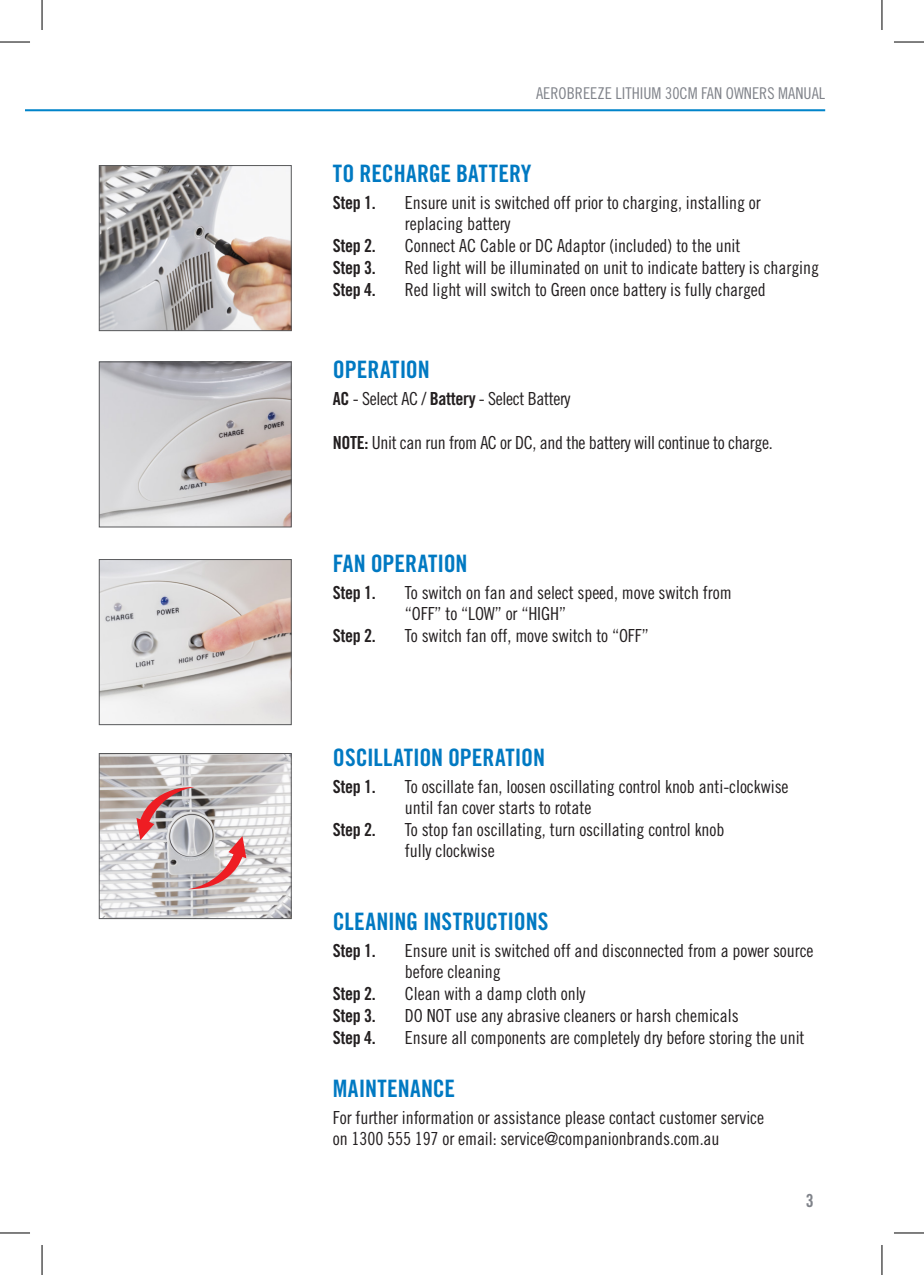
<style>
.page{position:relative;width:924px;height:1275px;background:#fff}
.page>*{position:absolute;margin:0;border:0;box-sizing:border-box;transform-origin:0 0}
.HEADING_L2{font:24px "Trade Gothic LT Std Bd Cn 20";color:#0079c2}
.t1{font:18px/20.8px "Trade Gothic Cond Eighteen";letter-spacing:-.005em;color:#231f20}
.t2{font:18px/20.8px "Trade Gothic LT Std Cn 18";letter-spacing:-.005em;color:#231f20}
.t3{font:18px "Trade Gothic Bold Cond Twenty";letter-spacing:-.02em;color:#231f20}
.t4{font:18px "Trade Gothic LT Std Bd Cn 20";color:#80838a}
.t5{font:16.2px "Trade Gothic Cond Eighteen";color:#80838a}
.s1{font-family:"Trade Gothic Bold Cond Twenty"}
</style>
<div class="page">
<hr style="left:25px;top:109px;width:799px;height:2px;background:#0084ca">
<img style="left:101px;top:167px;width:188px;height:162px">
<div style="left:99px;top:165px;width:192px;height:166px;border:1px solid #57585a"></div>
<img style="left:101px;top:755px;width:188px;height:162px">
<div style="left:99px;top:753px;width:192px;height:166px;border:1px solid #57585a"></div>
<img style="left:101px;top:561px;width:188px;height:162px">
<div style="left:99px;top:559px;width:192px;height:166px;border:1px solid #57585a"></div>
<img style="left:101px;top:363px;width:188px;height:162px">
<div style="left:99px;top:361px;width:192px;height:166px;border:1px solid #57585a"></div>
<svg style="left:136px;top:787px;width:110px;height:102px;background:#c6b0b2"></svg>
<hr style="left:0;top:42px;width:30px;height:1px;background:#000">
<hr style="left:893px;top:42px;width:30px;height:1px;background:#000">
<hr style="left:0;top:1232px;width:30px;height:1px;background:#000">
<hr style="left:893px;top:1232px;width:30px;height:1px;background:#000">
<hr style="left:42px;top:0;width:1px;height:30px;background:#000">
<hr style="left:42px;top:1245px;width:1px;height:30px;background:#000">
<hr style="left:881px;top:0;width:1px;height:30px;background:#000">
<hr style="left:881px;top:1245px;width:1px;height:30px;background:#000">
<p class="t5" style="left:536px;top:83px;width:290px">AEROBREEZE LITHIUM 30CM FAN OWNERS MANUAL</p>
<p class="HEADING_L2" style="left:333px;top:159px;width:200px">TO RECHARGE BATTERY</p>
<p class="t3" style="left:333px;top:192px;width:44px">Step 1.</p>
<p class="t1" style="left:405px;top:192px;width:357px">Ensure unit is switched off prior to charging, installing or replacing battery</p>
<p class="t3" style="left:333px;top:235px;width:44px">Step 2.</p>
<p class="t1" style="left:405px;top:235px;width:337px">Connect AC Cable or DC Adaptor (included) to the unit</p>
<p class="t3" style="left:333px;top:257px;width:44px">Step 3.</p>
<p class="t1" style="left:405px;top:257px;width:415px">Red light will be illuminated on unit to indicate battery is charging</p>
<p class="t3" style="left:333px;top:279px;width:44px">Step 4.</p>
<p class="t1" style="left:405px;top:279px;width:362px">Red light will switch to Green once battery is fully charged</p>
<p class="HEADING_L2" style="left:333px;top:355px;width:98px">OPERATION</p>
<p class="t1" style="left:333px;top:388px;width:239px"><span class="s1">AC</span> - Select AC / <span class="s1">Battery</span> - Select Battery</p>
<p class="t1" style="left:333px;top:432px;width:441px"><span class="s1">NOTE:</span> Unit can run from AC or DC, and the battery will continue to charge.</p>
<p class="HEADING_L2" style="left:333px;top:549px;width:136px">FAN OPERATION</p>
<p class="t3" style="left:333px;top:581px;width:44px">Step 1.</p>
<p class="t1" style="left:405px;top:582px;width:328px">To switch on fan and select speed, move switch from “OFF” to “LOW” or “HIGH”</p>
<p class="t3" style="left:333px;top:624px;width:44px">Step 2.</p>
<p class="t1" style="left:405px;top:625px;width:245px">To switch fan off, move switch to “OFF”</p>
<p class="HEADING_L2" style="left:333px;top:743px;width:213px">OSCILLATION OPERATION</p>
<p class="t3" style="left:333px;top:775px;width:44px">Step 1.</p>
<p class="t1" style="left:405px;top:776px;width:385px">To oscillate fan, loosen oscillating control knob anti-clockwise until fan cover starts to rotate</p>
<p class="t3" style="left:333px;top:818px;width:44px">Step 2.</p>
<p class="t1" style="left:405px;top:818px;width:321px">To stop fan oscillating, turn oscillating control knob fully clockwise</p>
<p class="HEADING_L2" style="left:333px;top:907px;width:217px">CLEANING INSTRUCTIONS</p>
<p class="t3" style="left:333px;top:939px;width:44px">Step 1.</p>
<p class="t2" style="left:405px;top:940px;width:410px">Ensure unit is switched off and disconnected from a power source before cleaning</p>
<p class="t3" style="left:333px;top:982px;width:44px">Step 2.</p>
<p class="t2" style="left:405px;top:983px;width:182px">Clean with a damp cloth only</p>
<p class="t3" style="left:333px;top:1004px;width:44px">Step 3.</p>
<p class="t2" style="left:405px;top:1005px;width:335px">DO NOT use any abrasive cleaners or harsh chemicals</p>
<p class="t3" style="left:333px;top:1026px;width:44px">Step 4.</p>
<p class="t2" style="left:405px;top:1027px;width:401px">Ensure all components are completely dry before storing the unit</p>
<p class="HEADING_L2" style="left:333px;top:1074px;width:124px">MAINTENANCE</p>
<p class="t2" style="left:333px;top:1107px;width:432px">For further information or assistance please contact customer service on 1300 555 197 or email: service@companionbrands.com.au</p>
<p class="t4" style="left:805px;top:1189px;width:9px">3</p>
</div>
